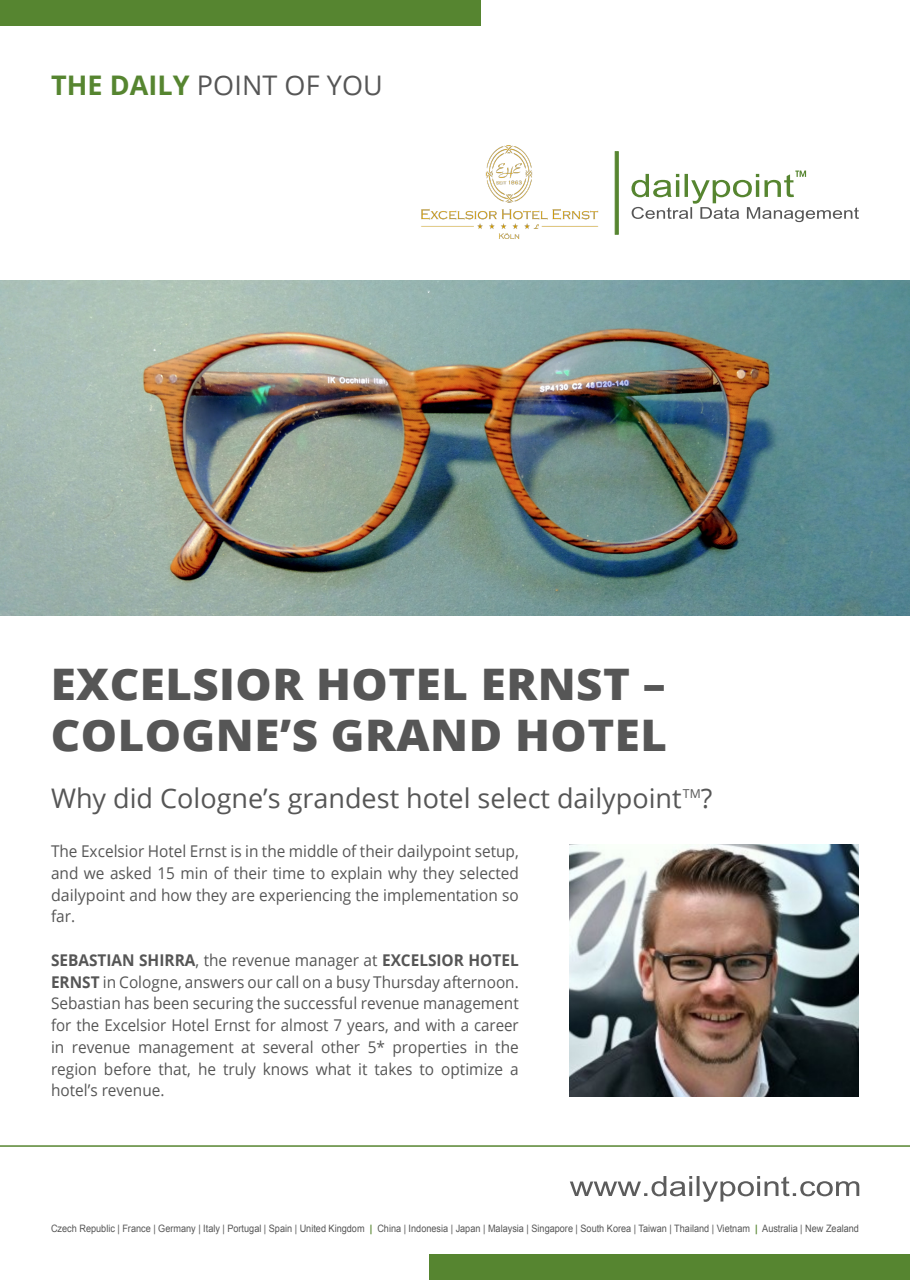
<style>
.page{position:relative;width:910px;height:1280px;background:#fff}
.page>*{position:absolute;margin:0;border:0;box-sizing:border-box;transform-origin:0 0}
.t1{font:800 43.5px/51px "Open Sans";letter-spacing:.01em;color:#565656;scale:1.05 1}
.t2{font:27px "Open Sans";color:#565656}
.t3{font:16.2px/21.8px "Open Sans";color:#565656;text-align:justify;scale:.95 1}
.t4{font:10.2px "Arial";color:#565656;scale:.89 1}
.s1{font-weight:700;color:#568530}
.s2{font-weight:700}
</style>
<div class="page">
<div style="left:0;top:0;width:480px;height:26px;background:#568530"></div>
<div style="left:429px;top:1254px;width:481px;height:26px;background:#568530"></div>
<img style="left:0;top:281px;width:910px;height:335px">
<svg style="left:570px;top:1176px;width:289px;height:26px"></svg>
<hr style="left:0;top:1145px;width:910px;height:2px;background:#568530">
<svg style="left:631px;top:171px;width:228px;height:51px"></svg>
<svg style="left:615px;top:151px;width:4px;height:84px"></svg>
<img style="left:421px;top:145px;width:178px;height:94px">
<img style="left:570px;top:845px;width:289px;height:252px">
<h2 class="t2" style="left:51px;top:67px;width:333px"><span class="s1">THE DAILY</span> POINT OF YOU</h2>
<h1 class="t1" style="left:51px;top:657px;width:588px">EXCELSIOR HOTEL ERNST –<br>COLOGNE’S GRAND HOTEL</h1>
<h2 class="t2" style="left:51px;top:780px;width:663px">Why did Cologne’s grandest hotel select dailypoint<sup>TM</sup>?</h2>
<p class="t3" style="left:51px;top:840px;width:494px">The Excelsior Hotel Ernst is in the middle of their dailypoint setup, and we asked 15 min of their time to explain why they selected dailypoint and how they are experiencing the implementation so far.</p>
<p class="t3" style="left:51px;top:949px;width:494px"><span class="s2">SEBASTIAN SHIRRA</span>, the revenue manager at <span class="s2">EXCELSIOR HOTEL ERNST</span> in Cologne, answers our call on a busy Thursday afternoon.<br>Sebastian has been securing the successful revenue management for the Excelsior Hotel Ernst for almost 7 years, and with a career in revenue management at several other 5* properties in the region before that, he truly knows what it takes to optimize a hotel’s revenue.</p>
<p class="t4" style="left:51px;top:1222px;width:909px">Czech Republic | France | Germany | Italy | Portugal | Spain | United Kingdom <span class="s1">|</span> China | Indonesia | Japan | Malaysia | Singapore | South Korea | Taiwan | Thailand | Vietnam <span class="s1">|</span> Australia | New Zealand</p>
</div>
